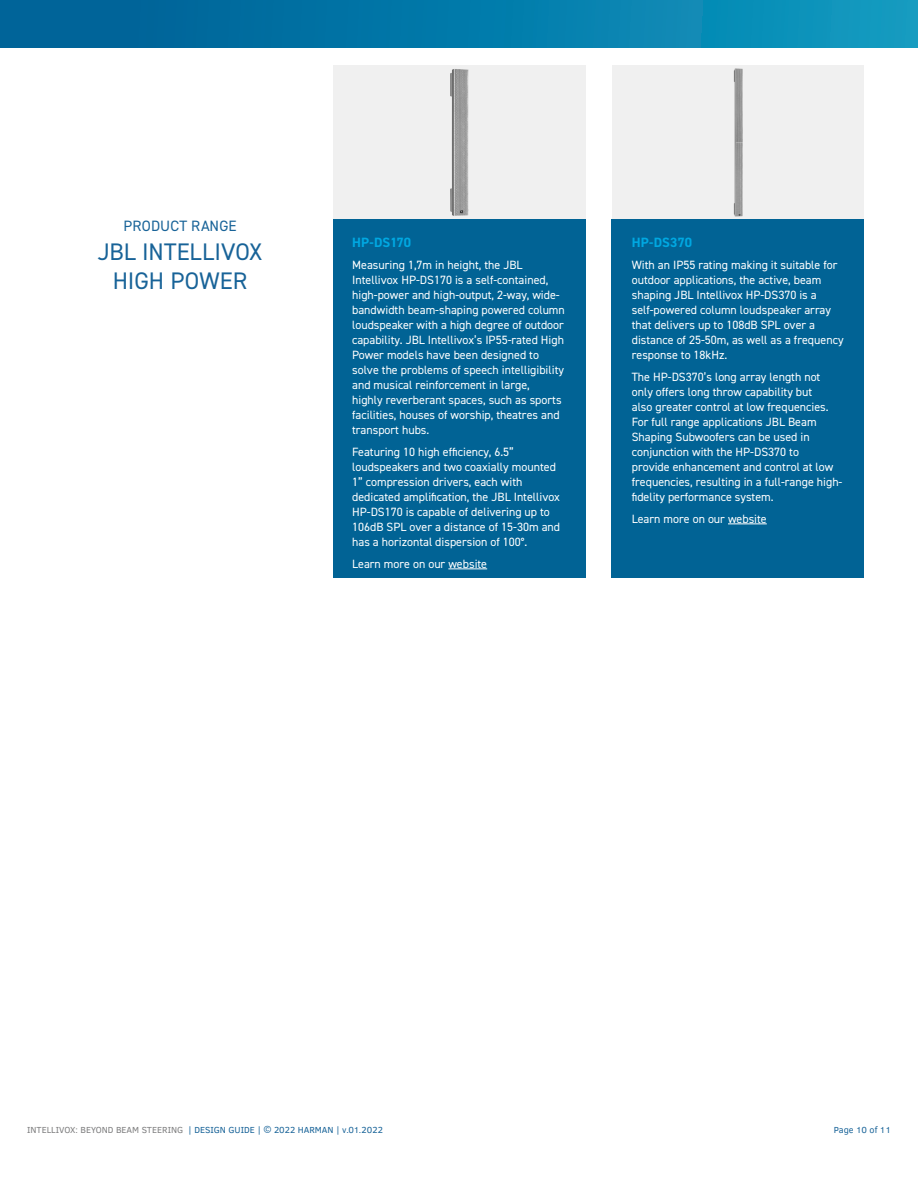
<style>
.page{position:relative;width:918px;height:1188px;background:#fff}
.page>*{position:absolute;margin:0;border:0;box-sizing:border-box;transform-origin:0 0}
.BODY{font:24px "DIN2014";color:#186398}
.BODY-2{font:15px "DIN2014";letter-spacing:.01em;color:#186398}
.t1{font:700 13.5px "DIN2014";letter-spacing:.005em;color:#00a8e2}
.t2{font:12px/15px "DIN2014";color:#fff}
.t3{font:9px "Clear Sans";color:#186398}
.s1{color:#7e7e7f}
</style>
<div class="page">
<div style="left:0;top:0;width:918px;height:48px;background:linear-gradient(to right,#005d94,#0f9ac0)"></div>
<div style="left:612px;top:219px;width:252px;height:359px;background:#016395"></div>
<div style="left:333px;top:219px;width:253px;height:359px;background:#016395"></div>
<hr style="left:448px;top:569px;width:39px;height:1px;background:#fff">
<hr style="left:728px;top:524px;width:39px;height:1px;background:#fff">
<div style="left:333px;top:66px;width:253px;height:153px;background:#f0f0f0"></div>
<img style="left:450px;top:69px;width:19px;height:147px">
<div style="left:613px;top:66px;width:251px;height:153px;background:#f0f0f0"></div>
<img style="left:734px;top:68px;width:9px;height:149px">
<p class="BODY-2" style="left:124px;top:217px;width:115px">PRODUCT RANGE</p>
<p class="BODY" style="left:98px;top:237px;width:166px">JBL INTELLIVOX</p>
<p class="BODY" style="left:113px;top:265px;width:136px">HIGH POWER</p>
<p class="t1" style="left:352px;top:234px;width:61px">HP-DS170</p>
<p class="t2" style="left:352px;top:257px;width:214px">Measuring 1,7m in height, the JBL Intellivox HP-DS170 is a self-contained, high-power and high-output, 2-way, wide&shy;bandwidth beam-shaping powered column loudspeaker with a high degree of outdoor capability. JBL Intellivox’s IP55-rated High Power models have been designed to solve the problems of speech intelligibility and musical reinforcement in large,<br>highly reverberant spaces, such as sports facilities, houses of worship, theatres and transport hubs.</p>
<p class="t2" style="left:352px;top:444px;width:209px">Featuring 10 high efficiency, 6.5” loudspeakers and two coaxially mounted 1” compression drivers, each with dedicated amplification, the JBL Intellivox HP-DS170 is capable of delivering up to 106dB SPL over a distance of 15-30m and has a horizontal dispersion of 100°.</p>
<p class="t2" style="left:352px;top:556px;width:137px">Learn more on our website</p>
<p class="t1" style="left:632px;top:234px;width:62px">HP-DS370</p>
<p class="t2" style="left:632px;top:257px;width:213px">With an IP55 rating making it suitable for outdoor applications, the active, beam shaping JBL Intellivox HP-DS370 is a self-powered column loudspeaker array that delivers up to 108dB SPL over a distance of 25-50m, as well as a frequency response to 18kHz.</p>
<p class="t2" style="left:632px;top:369px;width:212px">The HP-DS370’s long array length not only offers long throw capability but<br>also greater control at low frequencies.<br>For full range applications JBL Beam Shaping Subwoofers can be used in conjunction with the HP-DS370 to<br>provide enhancement and control at low frequencies, resulting in a full-range high&shy;fidelity performance system.</p>
<p class="t2" style="left:632px;top:511px;width:137px">Learn more on our website</p>
<p class="t3" style="left:27px;top:1124px;width:358px"><span class="s1">INTELLIVOX: BEYOND BEAM STEERING</span> | DESIGN GUIDE | © 2022 HARMAN | v.01.2022</p>
<p class="t3" style="left:834px;top:1124px;width:59px">Page 10 of 11</p>
</div>
